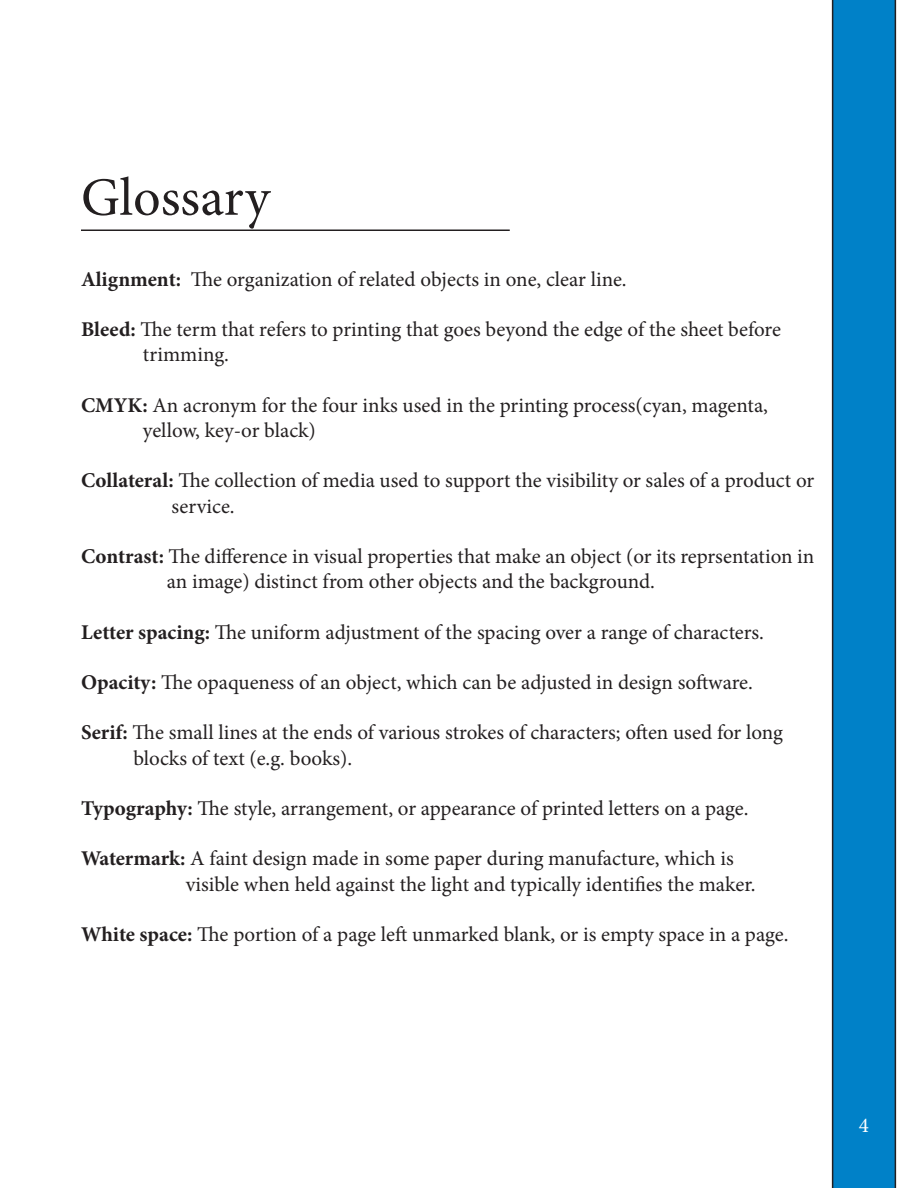
<style>
.page{position:relative;width:918px;height:1188px;background:#fff}
.page>*{position:absolute;margin:0;border:0;box-sizing:border-box;transform-origin:0 0}
.t1{font:54px "Minion Pro";color:#231f20}
.t2{font:21px "Minion Pro";color:#231f20}
.t3{font:21px "Minion Pro";color:#fff}
.s1{font-weight:700}
</style>
<div class="page">
<div style="left:832px;top:0;width:64px;height:1188px;background:#0081c8"></div>
<hr style="left:81px;top:230px;width:429px;height:1px;background:#231f20">
<p class="t1" style="left:81px;top:161px;width:190px">Glossary</p>
<p class="t2" style="left:81px;top:265px;width:547px"><span class="s1">Alignment:</span> The organization of related objects in one, clear line.</p>
<p class="t2" style="left:81px;top:315px;width:702px"><span class="s1">Bleed:</span> The term that refers to printing that goes beyond the edge of the sheet before</p>
<p class="t2" style="left:143px;top:341px;width:88px">trimming.</p>
<p class="t2" style="left:81px;top:391px;width:689px"><span class="s1">CMYK:</span> An acronym for the four inks used in the printing process(cyan, magenta,</p>
<p class="t2" style="left:143px;top:416px;width:174px">yellow, key-or black)</p>
<p class="t2" style="left:81px;top:467px;width:735px"><span class="s1">Collateral:</span> The collection of media used to support the visibility or sales of a product or</p>
<p class="t2" style="left:172px;top:492px;width:65px">service.</p>
<p class="t2" style="left:81px;top:542px;width:735px"><span class="s1">Contrast:</span> The difference in visual properties that make an object (or its reprsentation in</p>
<p class="t2" style="left:167px;top:567px;width:490px">an image) distinct from other objects and the background.</p>
<p class="t2" style="left:81px;top:618px;width:685px"><span class="s1">Letter spacing:</span> The uniform adjustment of the spacing over a range of characters.</p>
<p class="t2" style="left:81px;top:668px;width:673px"><span class="s1">Opacity:</span> The opaqueness of an object, which can be adjusted in design software.</p>
<p class="t2" style="left:81px;top:719px;width:704px"><span class="s1">Serif:</span> The small lines at the ends of various strokes of characters; often used for long</p>
<p class="t2" style="left:133px;top:744px;width:220px">blocks of text (e.g. books).</p>
<p class="t2" style="left:81px;top:794px;width:669px"><span class="s1">Typography:</span> The style, arrangement, or appearance of printed letters on a page.</p>
<p class="t2" style="left:81px;top:845px;width:654px"><span class="s1">Watermark:</span> A faint design made in some paper during manufacture, which is</p>
<p class="t2" style="left:186px;top:870px;width:571px">visible when held against the light and typically identifies the maker.</p>
<p class="t2" style="left:81px;top:920px;width:709px"><span class="s1">White space:</span> The portion of a page left unmarked blank, or is empty space in a page.</p>
<p class="t3" style="left:859px;top:1111px;width:12px">4</p>
</div>
